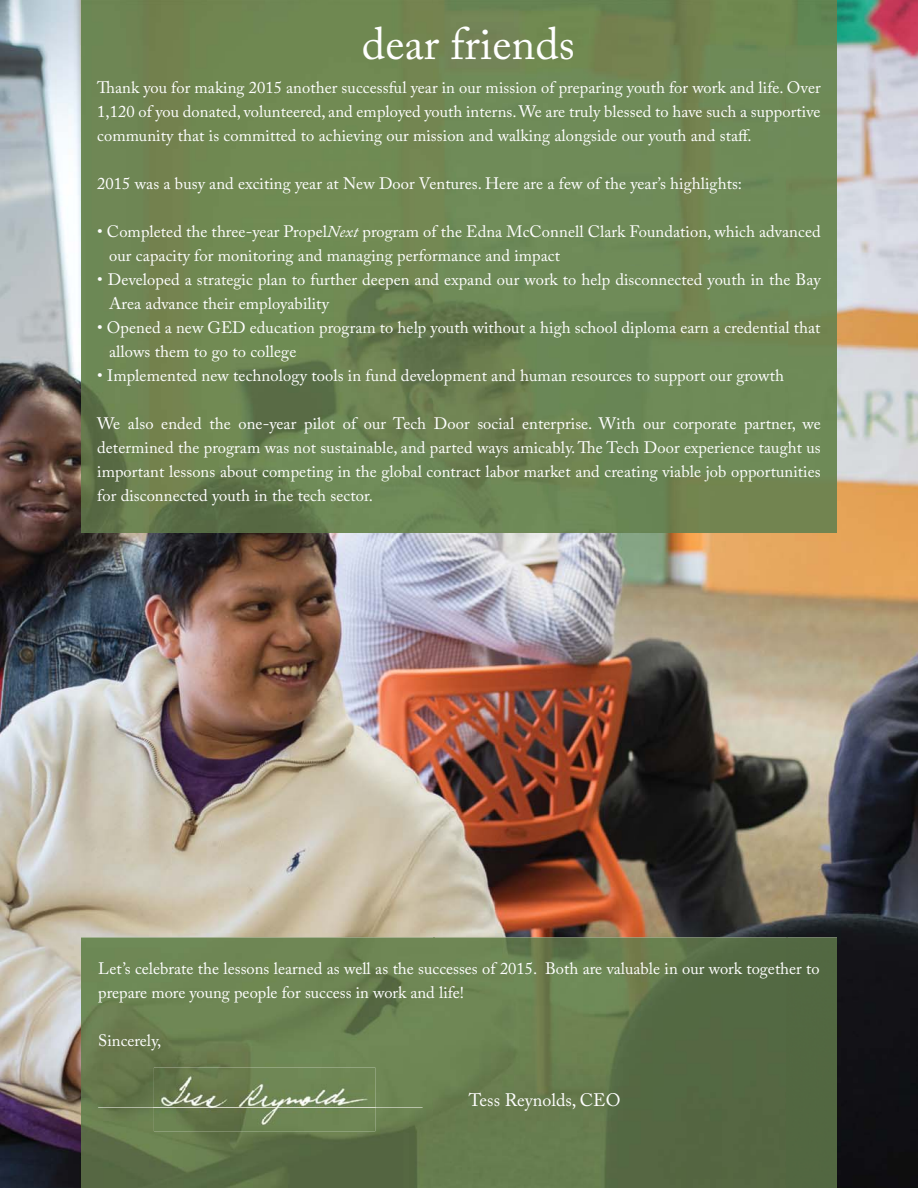
<style>
.page{position:relative;width:918px;height:1188px;background:#fff}
.page>*{position:absolute;margin:0;border:0;box-sizing:border-box;transform-origin:0 0}
.t1{font:45px "Adobe Caslon Pro";color:#fff}
.t2{font:18px "Adobe Caslon Pro";color:#fff}
.t3{font:16.5px/24px "Adobe Caslon Pro";letter-spacing:.005em;color:#fff}
.s1{font-style:italic}
</style>
<div class="page">
<img style="left:0;top:0;width:918px;height:1188px">
<img style="left:81px;top:937px;width:756px;height:251px">
<img style="left:81px;top:0;width:756px;height:532px">
<img style="left:98px;top:1107px;width:325px;height:1px">
<img style="left:154px;top:1068px;width:221px;height:63px">
<img style="left:154px;top:1107px;width:221px;height:1px">
<h1 class="t1" style="left:362px;top:27px;width:214px">dear friends</h1>
<p class="t3" style="left:97px;top:77px;width:725px;text-align:justify">Thank you for making 2015 another successful year in our mission of preparing youth for work and life. Over 1,120 of you donated, volunteered, and employed youth interns. We are truly blessed to have such a supportive community that is committed to achieving our mission and walking alongside our youth and staff.</p>
<p class="t3" style="left:97px;top:173px;width:646px">2015 was a busy and exciting year at New Door Ventures. Here are a few of the year’s highlights:</p>
<p class="t3" style="left:109px;top:221px;width:713px;text-indent:-12px">• Completed the three-year Propel<span class="s1">Next</span> program of the Edna McConnell Clark Foundation, which advanced our capacity for monitoring and managing performance and impact</p>
<p class="t3" style="left:109px;top:269px;width:713px;text-indent:-12px">• Developed a strategic plan to further deepen and expand our work to help disconnected youth in the Bay<br>Area advance their employability</p>
<p class="t3" style="left:109px;top:317px;width:713px;text-indent:-12px">• Opened a new GED education program to help youth without a high school diploma earn a credential that allows them to go to college</p>
<p class="t3" style="left:97px;top:365px;width:688px">• Implemented new technology tools in fund development and human resources to support our growth</p>
<p class="t3" style="left:97px;top:413px;width:725px;text-align:justify">We also ended the one-year pilot of our Tech Door social enterprise. With our corporate partner, we determined the program was not sustainable, and parted ways amicably. The Tech Door experience taught us important lessons about competing in the global contract labor market and creating viable job opportunities for disconnected youth in the tech sector.</p>
<p class="t3" style="left:98px;top:958px;width:723px">Let’s celebrate the lessons learned as well as the successes of 2015. Both are valuable in our work together to prepare more young people for success in work and life!</p>
<p class="t3" style="left:98px;top:1030px;width:65px">Sincerely,</p>
<p class="t2" style="left:469px;top:1093px;width:153px">Tess Reynolds, CEO</p>
</div>
